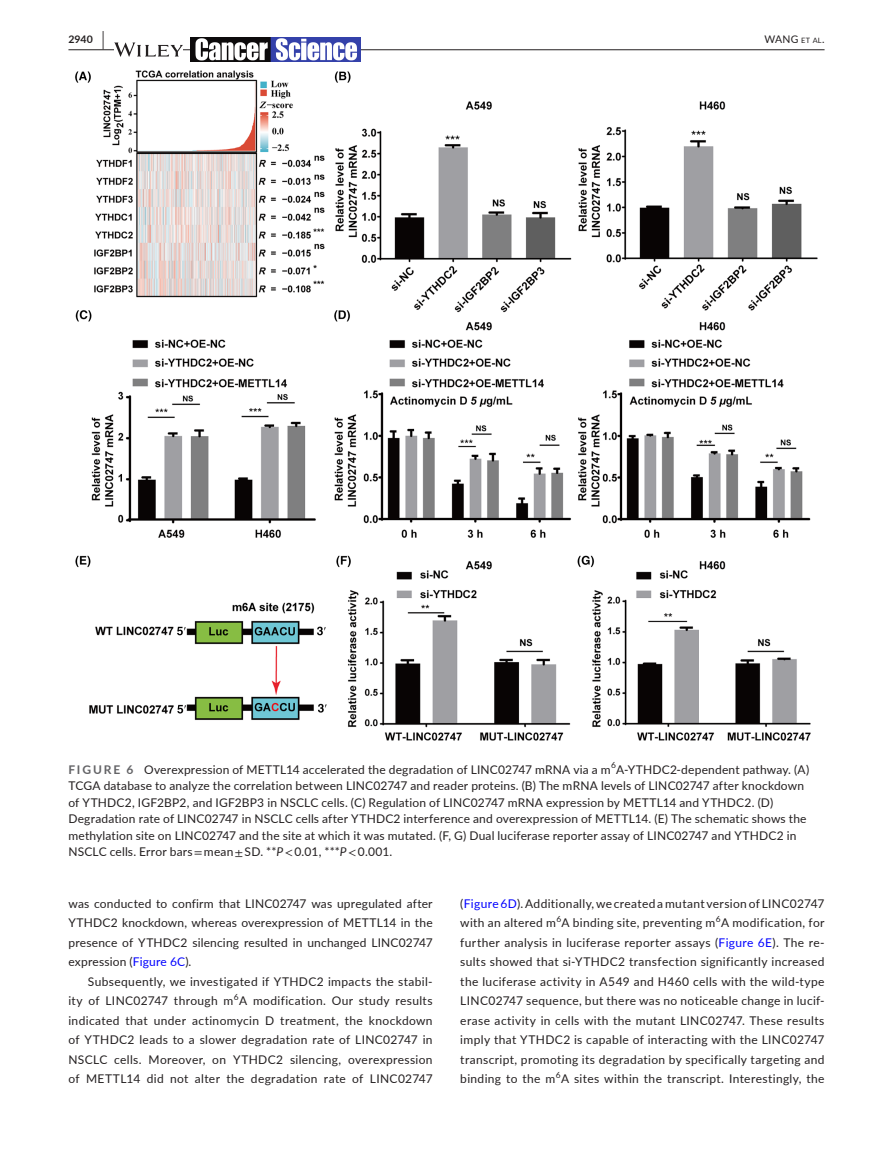
<style>
.page{position:relative;width:893px;height:1174px;background:#fff}
.page>*{position:absolute;margin:0;border:0;box-sizing:border-box;transform-origin:0 0}
.t1{font:12px/19.5px "Lato";letter-spacing:.015em;color:#231f20;text-align:justify}
.t2{font:10.5px "Lato";color:#231f20}
.t3{font:700 10.5px "Lato";color:#231f20}
.t4{font:8.4px "Lato";color:#231f20}
.s1{font-size:19.5px}
.s2{font-size:7.35px}
.s3{font-family:"STIX"}
.s4{font-style:italic}
.s5{font-weight:700;color:#636366}
.s6{color:#00f}
</style>
<div class="page">
<hr style="left:68px;top:49px;width:756px;height:1px;background:#231f20">
<svg style="left:114px;top:42px;width:69px;height:15px"></svg>
<img style="left:191px;top:38px;width:170px;height:24px">
<img style="left:75px;top:70px;width:743px;height:671px">
<p class="t3" style="left:68px;top:31px;width:37px">2940 <span class="s1">|</span></p>
<p class="t2" style="left:764px;top:31px;width:61px">WANG <span class="s2">et al</span>.</p>
<p class="t4" style="left:611px;top:759px;width:6px">6</p>
<p class="t1" style="left:68px;top:777px;width:740px;line-height:16.5px;text-align:left">TCGA database to analyze the correlation between LINC02747 and reader proteins. (B) The mRNA levels of LINC02747 after knockdown of YTHDC2, IGF2BP2, and IGF2BP3 in NSCLC cells. (C) Regulation of LINC02747 mRNA expression by METTL14 and YTHDC2. (D)<br>Degradation rate of LINC02747 in NSCLC cells after YTHDC2 interference and overexpression of METTL14. (E) The schematic shows the methylation site on LINC02747 and the site at which it was mutated. (F, G) Dual luciferase reporter assay of LINC02747 and YTHDC2 in NSCLC cells. Error bars <span class="s3">=</span> mean <span class="s3">±</span> SD. **<span class="s4">P</span><span class="s3">&lt;</span> 0.01, ***<span class="s4">P</span><span class="s3">&lt;</span> 0.001.</p>
<p class="t1" style="left:68px;top:759px;width:742px"><span class="s5">FIGURE 6</span> Overexpression of METTL14 accelerated the degradation of LINC02747 mRNA via a m A-YTHDC2-dependent pathway. (A)</p>
<p class="t1" style="left:68px;top:893px;width:366px">was conducted to confirm that LINC02747 was upregulated after YTHDC2 knockdown, whereas overexpression of METTL14 in the presence of YTHDC2 silencing resulted in unchanged LINC02747 expression (<span class="s6">Figure 6C</span>).</p>
<p class="t1" style="left:68px;top:971px;width:366px;text-indent:20px">Subsequently, we investigated if YTHDC2 impacts the stabil&shy;ity of LINC02747 through m<sup>6</sup>A modification. Our study results indicated that under actinomycin D treatment, the knockdown of YTHDC2 leads to a slower degradation rate of LINC02747 in NSCLC cells. Moreover, on YTHDC2 silencing, overexpression of METTL14 did not alter the degradation rate of LINC02747</p>
<p class="t1" style="left:460px;top:893px;width:366px">(<span class="s6">Figure 6D</span>). Additionally, we created a mutant version of LINC02747 with an altered m<sup>6</sup>A binding site, preventing m</p>
<p class="t4" style="left:716px;top:913px;width:6px">6</p>
<p class="t1" style="left:460px;top:912px;width:366px;text-indent:261px">A modification, for further analysis in luciferase reporter assays (<span class="s6">Figure 6E</span>). The re&shy;sults showed that si-YTHDC2 transfection significantly increased the luciferase activity in A549 and H460 cells with the wild-type LINC02747 sequence, but there was no noticeable change in lucif&shy;erase activity in cells with the mutant LINC02747. These results imply that YTHDC2 is capable of interacting with the LINC02747 transcript, promoting its degradation by specifically targeting and binding to the m<sup>6</sup>A sites within the transcript. Interestingly, the</p>
</div>
